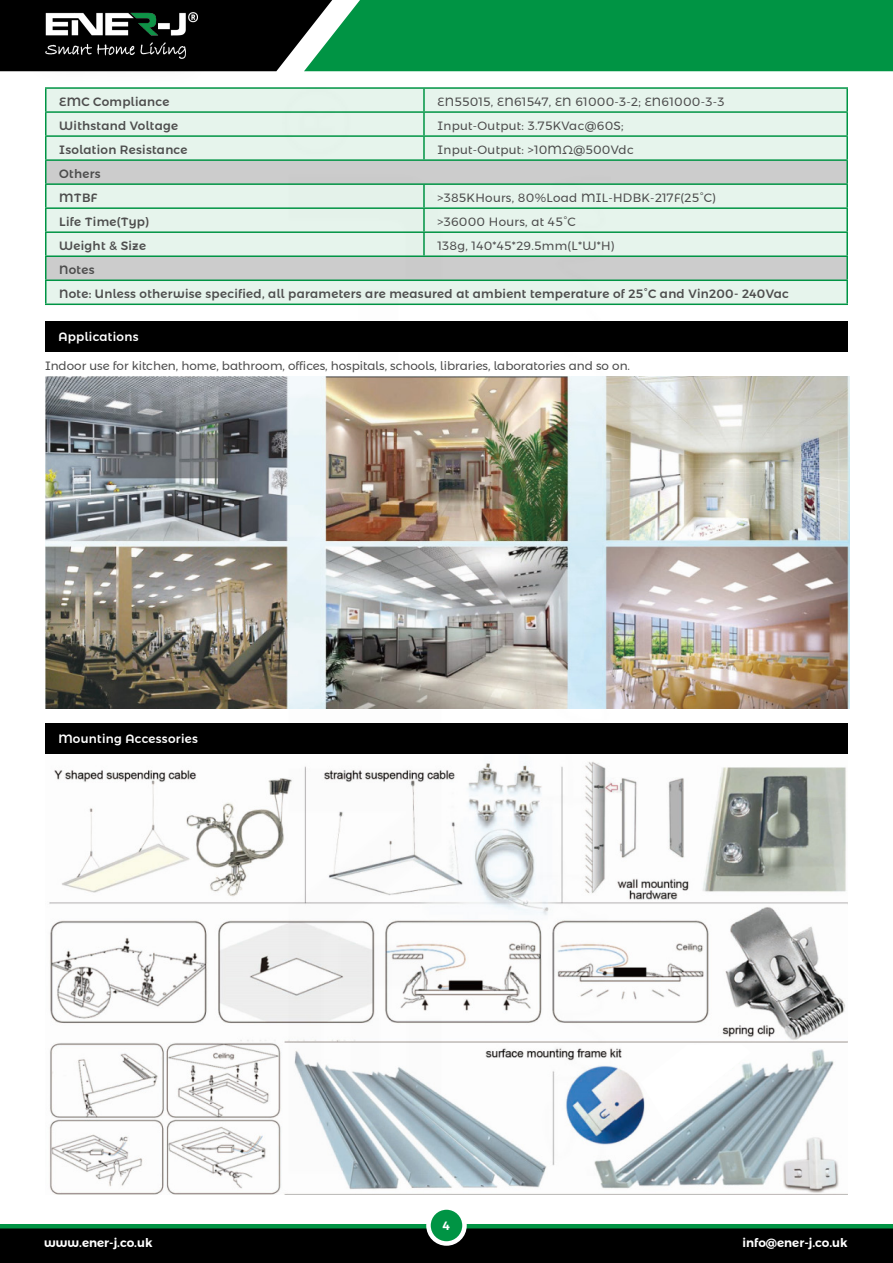
<style>
.page{position:relative;width:893px;height:1263px;background:#fff}
.page>*{position:absolute;margin:0;border:0;box-sizing:border-box;transform-origin:0 0}
.t1{font:500 12px/24px "Montserrat Alternates";letter-spacing:.025em;color:#4d4d4d}
.t2{font:12px "Montserrat Alternates";letter-spacing:.025em;color:#4d4d4d}
.t3{font:12px "Montserrat Alternates";color:#4d4d4d}
.t4{font:600 12px "Montserrat Alternates";color:#fff}
.t5{font:500 12px "Montserrat Alternates";letter-spacing:.025em;color:#fff}
</style>
<div class="page">
<img style="left:45px;top:377px;width:805px;height:331px">
<div style="left:45px;top:321px;width:803px;height:30px;background:#000"></div>
<div style="left:45px;top:723px;width:803px;height:30px;background:#000"></div>
<div style="left:46px;top:89px;width:800px;height:214px;background:#e6f4ec"></div>
<svg style="left:46px;top:161px;width:800px;height:118px;background:#dae3de"></svg>
<hr style="left:45px;top:87px;width:379px;height:2px;background:#009444">
<hr style="left:424px;top:87px;width:424px;height:2px;background:#009444">
<hr style="left:846px;top:89px;width:2px;height:22px;background:#009444">
<hr style="left:45px;top:111px;width:379px;height:2px;background:#009444">
<hr style="left:424px;top:111px;width:424px;height:2px;background:#009444">
<hr style="left:846px;top:113px;width:2px;height:22px;background:#009444">
<hr style="left:45px;top:135px;width:379px;height:2px;background:#009444">
<hr style="left:424px;top:135px;width:424px;height:2px;background:#009444">
<hr style="left:846px;top:137px;width:2px;height:22px;background:#009444">
<hr style="left:45px;top:159px;width:379px;height:2px;background:#009444">
<hr style="left:424px;top:159px;width:424px;height:2px;background:#009444">
<hr style="left:846px;top:161px;width:2px;height:22px;background:#009444">
<hr style="left:45px;top:183px;width:379px;height:2px;background:#009444">
<hr style="left:424px;top:183px;width:424px;height:2px;background:#009444">
<hr style="left:846px;top:185px;width:2px;height:22px;background:#009444">
<hr style="left:45px;top:207px;width:379px;height:2px;background:#009444">
<hr style="left:424px;top:207px;width:424px;height:2px;background:#009444">
<hr style="left:846px;top:209px;width:2px;height:22px;background:#009444">
<hr style="left:45px;top:231px;width:379px;height:2px;background:#009444">
<hr style="left:424px;top:231px;width:424px;height:2px;background:#009444">
<hr style="left:846px;top:233px;width:2px;height:22px;background:#009444">
<hr style="left:45px;top:255px;width:379px;height:2px;background:#009444">
<hr style="left:424px;top:255px;width:424px;height:2px;background:#009444">
<hr style="left:846px;top:257px;width:2px;height:22px;background:#009444">
<hr style="left:45px;top:279px;width:379px;height:2px;background:#009444">
<svg style="left:45px;top:89px;width:1px;height:214px"></svg>
<hr style="left:424px;top:279px;width:424px;height:2px;background:#009444">
<hr style="left:846px;top:281px;width:2px;height:22px;background:#009444">
<hr style="left:45px;top:303px;width:379px;height:2px;background:#009444">
<hr style="left:424px;top:303px;width:424px;height:2px;background:#009444">
<img style="left:49px;top:767px;width:799px;height:427px">
<svg style="left:640px;top:1044px;width:111px;height:79px"></svg>
<img style="left:282px;top:88px;width:329px;height:1087px">
<div style="left:0;top:1225px;width:893px;height:38px;background:#000"></div>
<hr style="left:0;top:1224px;width:893px;height:4px;background:#009444">
<svg style="left:428px;top:1207px;width:36px;height:36px"></svg>
<div style="left:426px;top:1205px;width:41px;height:41px;border:4px solid #fff;border-radius:50%"></div>
<svg style="left:0;top:0;width:893px;height:71px;background:#0a8442"></svg>
<div style="left:12px;top:0;width:215px;height:87px;background:#000;opacity:.75"></div>
<img style="left:45px;top:13px;width:153px;height:45px">
<p class="t1" style="left:59px;top:89px;width:112px">EMC Compliance</p>
<p class="t2" style="left:437px;top:92px;width:288px">EN55015, EN61547, EN 61000-3-2; EN61000-3-3</p>
<p class="t1" style="left:59px;top:113px;width:120px">Withstand Voltage</p>
<p class="t2" style="left:437px;top:116px;width:188px">Input-Output: 3.75KVac@60S;</p>
<p class="t1" style="left:59px;top:137px;width:130px">Isolation Resistance</p>
<p class="t2" style="left:437px;top:140px;width:198px">Input-Output: &gt;10MΩ@500Vdc</p>
<p class="t1" style="left:59px;top:161px;width:43px">Others<br>MTBF</p>
<p class="t2" style="left:437px;top:188px;width:280px">&gt;385KHours, 80%Load MIL-HDBK-217F(25°C)</p>
<p class="t1" style="left:59px;top:209px;width:91px">Life Time(Typ)</p>
<p class="t2" style="left:437px;top:212px;width:140px">&gt;36000 Hours, at 45°C</p>
<p class="t1" style="left:59px;top:233px;width:88px">Weight &amp; Size</p>
<p class="t2" style="left:437px;top:236px;width:179px">138g, 140*45*29.5mm(L*W*H)</p>
<p class="t1" style="left:59px;top:258px;width:731px">Notes<br>Note: Unless otherwise specified, all parameters are measured at ambient temperature of 25°C and Vin200- 240Vac</p>
<p class="t5" style="left:58px;top:327px;width:82px">Applications</p>
<p class="t3" style="left:45px;top:357px;width:587px">Indoor use for kitchen, home, bathroom, offices, hospitals, schools, libraries, laboratories and so on.</p>
<p class="t5" style="left:58px;top:730px;width:141px">Mounting Accessories</p>
<p class="t4" style="left:443px;top:1216px;width:9px">4</p>
<p class="t4" style="left:44px;top:1233px;width:110px">www.ener-j.co.uk</p>
<p class="t4" style="left:742px;top:1233px;width:106px">info@ener-j.co.uk</p>
</div>
